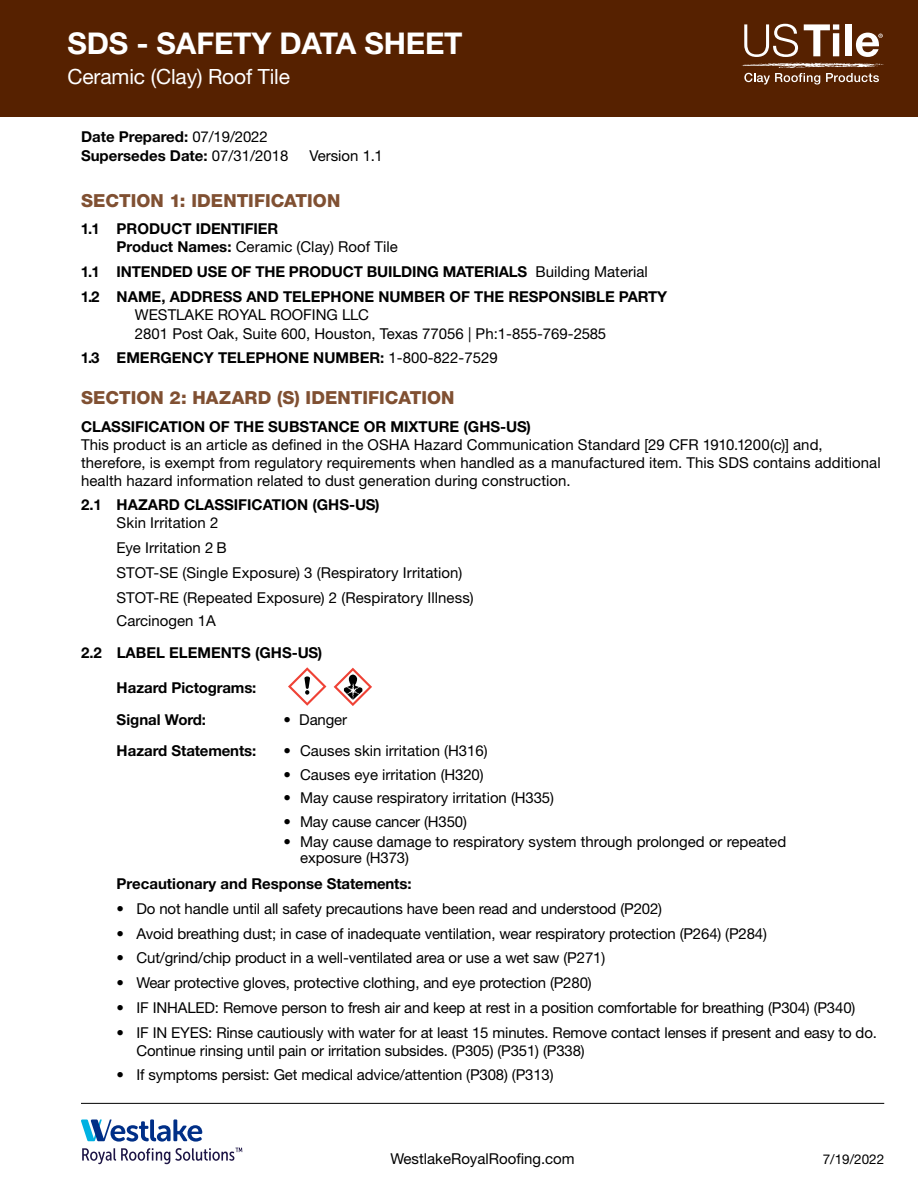
<style>
.page{position:relative;width:918px;height:1188px;background:#fff}
.page>*{position:absolute;margin:0;border:0;box-sizing:border-box;transform-origin:0 0}
.t1{font:700 30px "Helvetica Neue LT Pro";letter-spacing:-.005em;color:#fff}
.t2{font:21px "Helvetica Neue LT Pro";letter-spacing:-.005em;color:#fff}
.t3{font:800 18px "Helvetica Neue LT Pro";letter-spacing:.005em;color:#805032}
.t4{font:15px/18.6px "Helvetica Neue LT Pro";letter-spacing:-.01em;color:#000}
.t5{font:15px/25px "Helvetica Neue LT Std";letter-spacing:.005em;color:#000}
.t6{font:700 15px/18.1px "Helvetica Neue LT Pro";color:#000}
.t7{font:13.5px "Helvetica Neue LT Std";color:#000}
.s1{font-weight:400}
.s2{font-family:"Helvetica Neue LT Pro";font-weight:700}
</style>
<div class="page">
<div style="left:0;top:0;width:918px;height:117px;background:#562100"></div>
<svg style="left:744px;top:24px;width:54px;height:33px"></svg>
<svg style="left:804px;top:24px;width:35px;height:32px"></svg>
<div style="left:846px;top:24px;width:6px;height:32px;background:#fff"></div>
<svg style="left:741px;top:63px;width:143px;height:22px"></svg>
<svg style="left:856px;top:33px;width:27px;height:24px"></svg>
<hr style="left:81px;top:1103px;width:803px;height:1px;background:#000">
<svg style="left:81px;top:1119px;width:121px;height:23px"></svg>
<svg style="left:82px;top:1148px;width:160px;height:16px"></svg>
<svg style="left:334px;top:668px;width:38px;height:38px"></svg>
<svg style="left:288px;top:667px;width:38px;height:39px"></svg>
<h1 class="t1" style="left:68px;top:24px;width:397px">SDS - SAFETY DATA SHEET</h1>
<h2 class="t2" style="left:68px;top:64px;width:224px">Ceramic (Clay) Roof Tile</h2>
<p class="t6" style="left:81px;top:128px;width:209px">Date Prepared: <span class="s1">07/19/2022<br></span>Supersedes Date: <span class="s1">07/31/2018</span></p>
<p class="t4" style="left:309px;top:146px;width:75px">Version 1.1</p>
<p class="t3" style="left:81px;top:190px;width:261px">SECTION 1: IDENTIFICATION</p>
<p class="t6" style="left:81px;top:220px;width:199px">1.1 PRODUCT IDENTIFIER</p>
<p class="t5" style="left:117px;top:234px;width:283px"><span class="s2">Product Names:</span> Ceramic (Clay) Roof Tile</p>
<p class="t6" style="left:81px;top:259px;width:588px;line-height:24.9px">1.1 INTENDED USE OF THE PRODUCT BUILDING MATERIALS <span class="s1">Building Material<br></span>1.2 NAME, ADDRESS AND TELEPHONE NUMBER OF THE RESPONSIBLE PARTY</p>
<p class="t4" style="left:135px;top:305px;width:473px">WESTLAKE ROYAL ROOFING LLC<br>2801 Post Oak, Suite 600, Houston, Texas 77056 | Ph:1-855-769-2585</p>
<p class="t6" style="left:81px;top:349px;width:418px">1.3 EMERGENCY TELEPHONE NUMBER: <span class="s1">1-800-822-7529</span></p>
<p class="t3" style="left:81px;top:387px;width:375px">SECTION 2: HAZARD (S) IDENTIFICATION</p>
<p class="t6" style="left:81px;top:417px;width:451px">CLASSIFICATION OF THE SUBSTANCE OR MIXTURE (GHS-US)</p>
<p class="t5" style="left:81px;top:435px;width:801px;line-height:18px">This product is an article as defined in the OSHA Hazard Communication Standard [29 CFR 1910.1200(c)] and, therefore, is exempt from regulatory requirements when handled as a manufactured item. This SDS contains additional health hazard information related to dust generation during construction.</p>
<p class="t6" style="left:81px;top:496px;width:300px">2.1 HAZARD CLASSIFICATION (GHS-US)</p>
<p class="t5" style="left:117px;top:510px;width:358px">Skin Irritation 2<br>Eye Irritation 2 B<br>STOT-SE (Single Exposure) 3 (Respiratory Irritation)<br>STOT-RE (Repeated Exposure) 2 (Respiratory Illness)</p>
<p class="t4" style="left:117px;top:611px;width:101px">Carcinogen 1A</p>
<p class="t6" style="left:81px;top:643px;width:243px">2.2 LABEL ELEMENTS (GHS-US)</p>
<p class="t6" style="left:117px;top:672px;width:141px;line-height:31.5px">Hazard Pictograms:<br>Signal Word:</p>
<p class="t4" style="left:283px;top:710px;width:65px">• Danger</p>
<p class="t6" style="left:117px;top:742px;width:141px">Hazard Statements:</p>
<p class="t4" style="left:283px;top:742px;width:206px">• Causes skin irritation (H316)</p>
<p class="t4" style="left:283px;top:765px;width:202px">• Causes eye irritation (H320)</p>
<p class="t4" style="left:283px;top:788px;width:272px">• May cause respiratory irritation (H335)</p>
<p class="t4" style="left:283px;top:812px;width:185px">• May cause cancer (H350)</p>
<p class="t4" style="left:300px;top:834px;width:488px;line-height:15.5px;text-indent:-16px">• May cause damage to respiratory system through prolonged or repeated exposure (H373)</p>
<p class="t6" style="left:117px;top:874px;width:296px">Precautionary and Response Statements:</p>
<p class="t4" style="left:117px;top:899px;width:547px">• Do not handle until all safety precautions have been read and understood (P202)</p>
<p class="t4" style="left:117px;top:924px;width:652px">• Avoid breathing dust; in case of inadequate ventilation, wear respiratory protection (P264) (P284)</p>
<p class="t4" style="left:117px;top:948px;width:490px">• Cut/grind/chip product in a well-ventilated area or use a wet saw (P271)</p>
<p class="t4" style="left:117px;top:973px;width:477px">• Wear protective gloves, protective clothing, and eye protection (P280)</p>
<p class="t4" style="left:117px;top:998px;width:740px">• IF INHALED: Remove person to fresh air and keep at rest in a position comfortable for breathing (P304) (P340)</p>
<p class="t4" style="left:136px;top:1023px;width:742px;line-height:18px;text-indent:-20px">• IF IN EYES: Rinse cautiously with water for at least 15 minutes. Remove contact lenses if present and easy to do.<br>Continue rinsing until pain or irritation subsides. (P305) (P351) (P338)</p>
<p class="t4" style="left:117px;top:1065px;width:439px">• If symptoms persist: Get medical advice/attention (P308) (P313)</p>
<p class="t5" style="left:391px;top:1146px;width:186px">WestlakeRoyalRoofing.com</p>
<p class="t7" style="left:823px;top:1151px;width:63px">7/19/2022</p>
</div>
